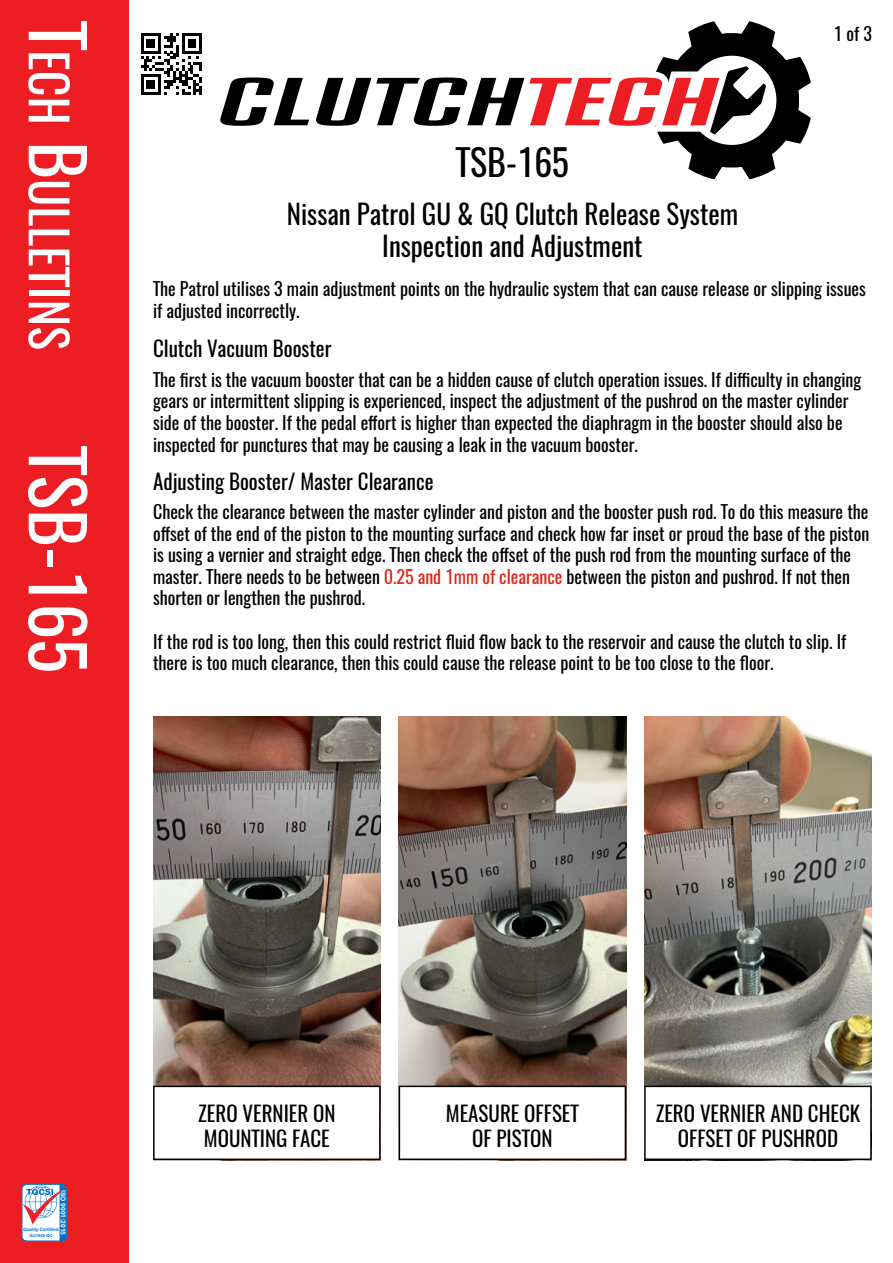
<style>
.page{position:relative;width:893px;height:1263px;background:#fff}
.page>*{position:absolute;margin:0;border:0;box-sizing:border-box;transform-origin:0 0}
.t1{font:72px "Oswald";color:#fff}
.t2{font:50.4px "Oswald";color:#fff}
.t3{font:36px "Oswald";color:#000}
.t4{font:27px/32.4px "Oswald";color:#000;text-align:center}
.t5{font:21px/25.2px "Oswald";color:#000;text-align:center}
.t6{font:18px/21.6px "Oswald";color:#000}
.t7{font:700 6.75px "Arial";color:#fff}
.t8{font:700 4.5px "Arial";color:#0070ce}
.t9{font:700 4.2px "Arial";color:#0070ce}
.s1{font-size:72px}
.s2{color:#df271c}
</style>
<div class="page">
<img style="left:153px;top:716px;width:228px;height:369px">
<img style="left:399px;top:716px;width:227px;height:369px">
<img style="left:644px;top:716px;width:228px;height:369px">
<div style="left:0;top:0;width:129px;height:1263px;background:#ed1d24"></div>
<svg style="left:220px;top:21px;width:591px;height:158px"></svg>
<div style="left:153px;top:1085px;width:228px;height:75px;border:2px solid #000"></div>
<div style="left:399px;top:1085px;width:227px;height:75px;border:2px solid #000"></div>
<div style="left:644px;top:1085px;width:228px;height:75px;border:2px solid #000"></div>
<svg style="left:21px;top:1183px;width:46px;height:59px;background:#b0bfd9"></svg>
<svg style="left:141px;top:33px;width:61px;height:62px"></svg>
<h2 class="t2" style="left:84px;top:21px;width:330px;rotate:90deg"><span class="s1">T</span>ech <span class="s1">B</span>ulletins</h2>
<h1 class="t1" style="left:108px;top:446px;width:228px;rotate:90deg">TSB-165</h1>
<h3 class="t3" style="left:456px;top:138px;width:115px">TSB-165</h3>
<h3 class="t4" style="left:287px;top:198px;width:453px">Nissan Patrol GU &amp; GQ Clutch Release System<br>Inspection and Adjustment</h3>
<p class="t6" style="left:834px;top:23px;width:39px">1 of 3</p>
<p class="t6" style="left:153px;top:278px;width:714px">The Patrol utilises 3 main adjustment points on the hydraulic system that can cause release or slipping issues if adjusted incorrectly.</p>
<p class="t5" style="left:153px;top:336px;width:180px">Clutch Vacuum Booster</p>
<p class="t6" style="left:153px;top:369px;width:710px">The first is the vacuum booster that can be a hidden cause of clutch operation issues. If difficulty in changing gears or intermittent slipping is experienced, inspect the adjustment of the pushrod on the master cylinder side of the booster. If the pedal effort is higher than expected the diaphragm in the booster should also be inspected for punctures that may be causing a leak in the vacuum booster.</p>
<p class="t5" style="left:153px;top:469px;width:282px">Adjusting Booster/ Master Clearance</p>
<p class="t6" style="left:153px;top:501px;width:718px">Check the clearance between the master cylinder and piston and the booster push rod. To do this measure the offset of the end of the piston to the mounting surface and check how far inset or proud the base of the piston is using a vernier and straight edge. Then check the offset of the push rod from the mounting surface of the master. There needs to be between <span class="s2">0.25 and 1mm of clearance</span> between the piston and pushrod. If not then shorten or lengthen the pushrod.</p>
<p class="t6" style="left:153px;top:630px;width:695px">If the rod is too long, then this could restrict fluid flow back to the reservoir and cause the clutch to slip. If there is too much clearance, then this could cause the release point to be too close to the floor.</p>
<p class="t7" style="left:68px;top:1190px;width:47px;rotate:90deg">ISO 9001:2015</p>
<p class="t8" style="left:23px;top:1227px;width:37px">Quality Certified</p>
<p class="t9" style="left:30px;top:1233px;width:24px">AU1045-QC</p>
<p class="t5" style="left:198px;top:1100px;width:139px;text-align:left">ZERO VERNIER ON<br>MOUNTING FACE</p>
<p class="t5" style="left:446px;top:1100px;width:134px">MEASURE OFFSET<br>OF PISTON</p>
<p class="t5" style="left:656px;top:1100px;width:206px">ZERO VERNIER AND CHECK<br>OFFSET OF PUSHROD</p>
</div>
